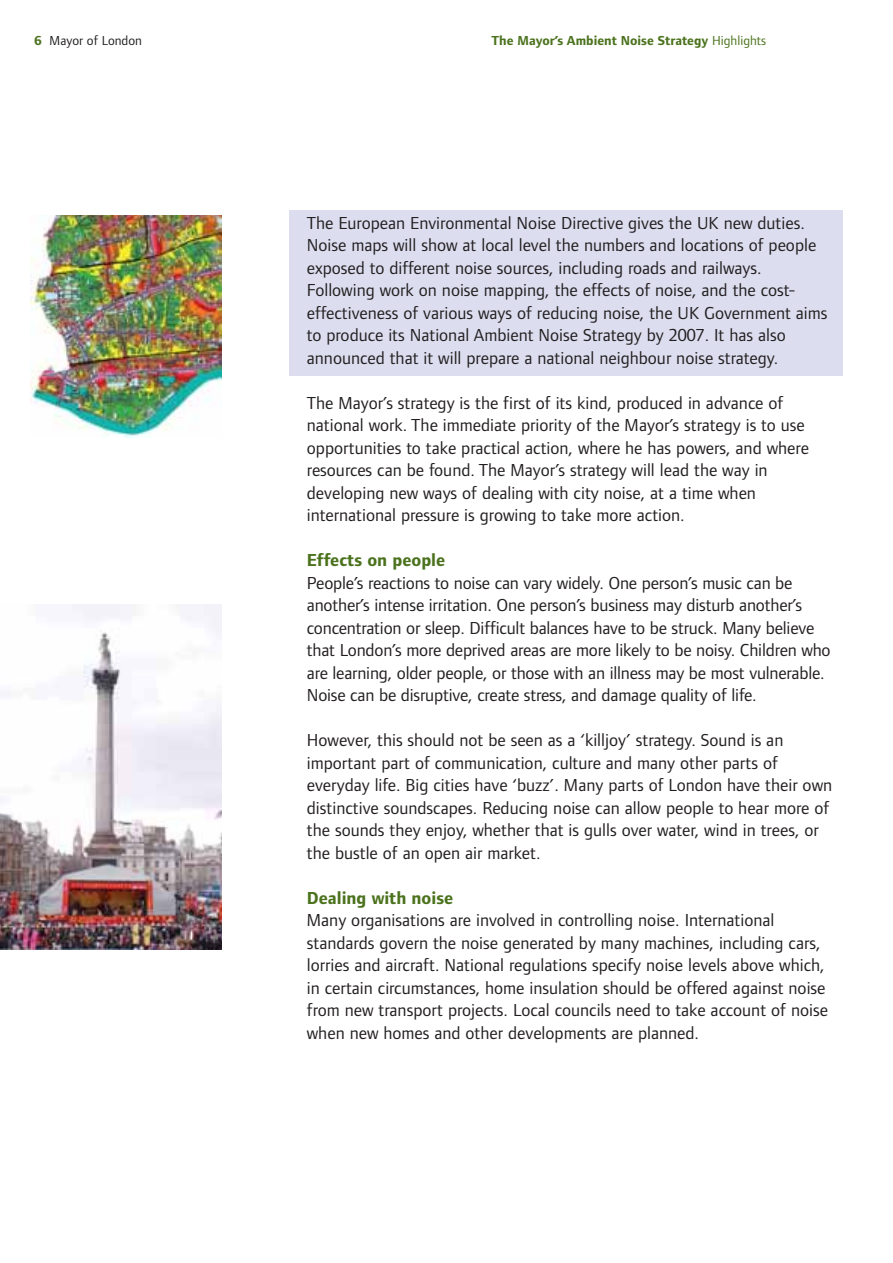
<style>
.page{position:relative;width:893px;height:1263px;background:#fff}
.page>*{position:absolute;margin:0;border:0;box-sizing:border-box;transform-origin:0 0}
.t1{font:18px/22.5px "Foundry Form Sans";color:#231f20}
.t2{font:700 18px "Foundry Form Sans";color:#4b721d}
.t3{font:700 13.5px "Foundry Form Sans";color:#4b721d}
.t4{font:13.5px "Foundry Form Sans";color:#231f20}
.s1{font-weight:700;color:#4b721d}
.s2{font-weight:400}
</style>
<div class="page">
<div style="left:290px;top:211px;width:552px;height:165px;background:#dcdef0"></div>
<img style="left:0;top:605px;width:222px;height:344px">
<img style="left:31px;top:215px;width:191px;height:223px">
<p class="t4" style="left:35px;top:35px;width:109px"><span class="s1">6</span> Mayor of London</p>
<p class="t3" style="left:491px;top:35px;width:276px">The Mayor’s Ambient Noise Strategy <span class="s2">Highlights</span></p>
<p class="t1" style="left:307px;top:213px;width:522px">The European Environmental Noise Directive gives the UK new duties.<br>Noise maps will show at local level the numbers and locations of people exposed to different noise sources, including roads and railways.<br>Following work on noise mapping, the effects of noise, and the cost&shy;effectiveness of various ways of reducing noise, the UK Government aims to produce its National Ambient Noise Strategy by 2007. It has also announced that it will prepare a national neighbour noise strategy.</p>
<p class="t1" style="left:307px;top:393px;width:503px">The Mayor’s strategy is the first of its kind, produced in advance of national work. The immediate priority of the Mayor’s strategy is to use opportunities to take practical action, where he has powers, and where resources can be found. The Mayor’s strategy will lead the way in developing new ways of dealing with city noise, at a time when international pressure is growing to take more action.</p>
<p class="t2" style="left:307px;top:554px;width:140px">Effects on people</p>
<p class="t1" style="left:307px;top:573px;width:525px">People’s reactions to noise can vary widely. One person’s music can be another’s intense irritation. One person’s business may disturb another’s concentration or sleep. Difficult balances have to be struck. Many believe that London’s more deprived areas are more likely to be noisy. Children who are learning, older people, or those with an illness may be most vulnerable.<br>Noise can be disruptive, create stress, and damage quality of life.</p>
<p class="t1" style="left:307px;top:731px;width:527px">However, this should not be seen as a ‘killjoy’ strategy. Sound is an important part of communication, culture and many other parts of everyday life. Big cities have ‘buzz’. Many parts of London have their own distinctive soundscapes. Reducing noise can allow people to hear more of the sounds they enjoy, whether that is gulls over water, wind in trees, or the bustle of an open air market.</p>
<p class="t2" style="left:307px;top:891px;width:148px">Dealing with noise</p>
<p class="t1" style="left:307px;top:911px;width:522px">Many organisations are involved in controlling noise. International standards govern the noise generated by many machines, including cars, lorries and aircraft. National regulations specify noise levels above which, in certain circumstances, home insulation should be offered against noise from new transport projects. Local councils need to take account of noise when new homes and other developments are planned.</p>
</div>
